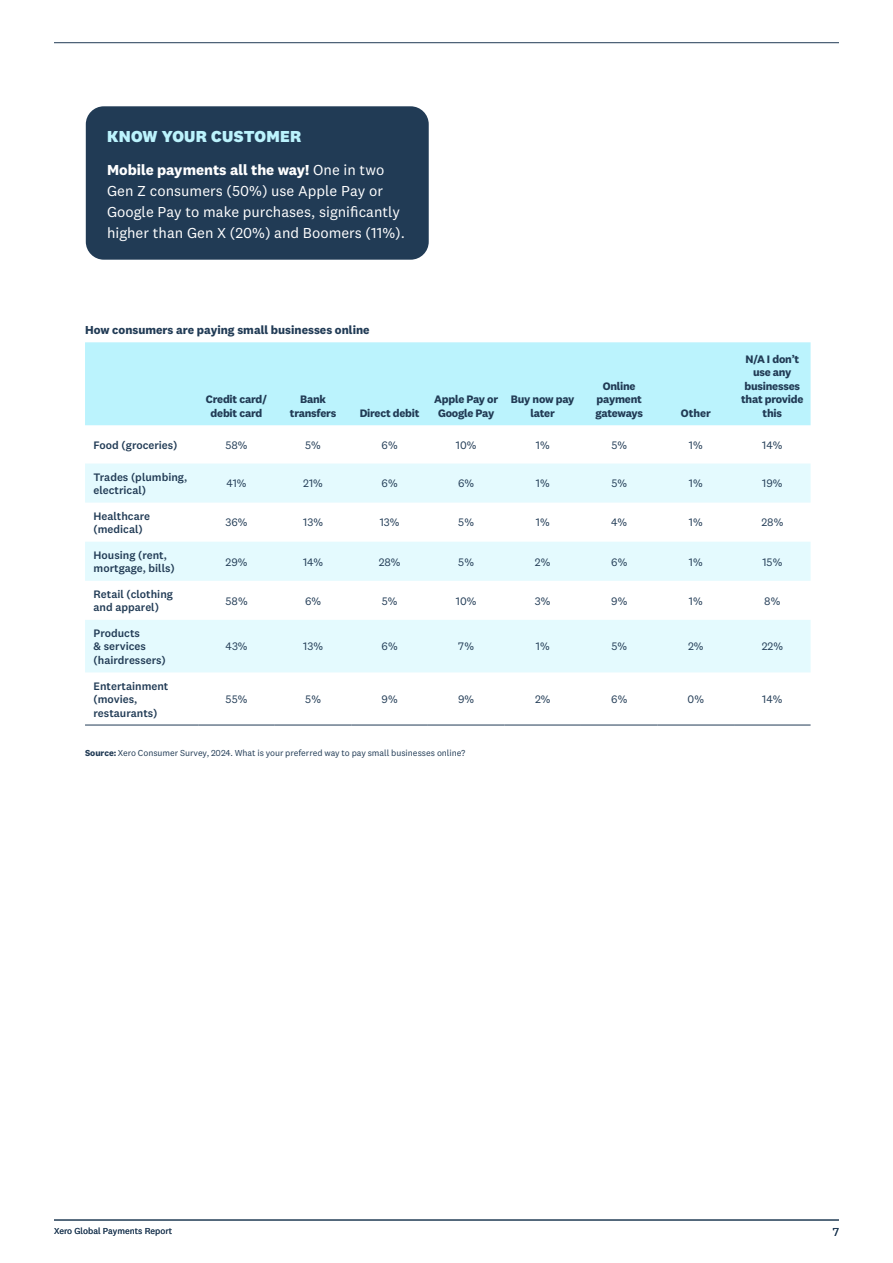
<style>
.page{position:relative;width:893px;height:1263px;background:#fff}
.page>*{position:absolute;margin:0;border:0;box-sizing:border-box;transform-origin:0 0}
.t1{font:800 16.5px "National 2";letter-spacing:.02em;color:#bbf3fd}
.t2{font:15px/21px "National 2";color:#fff}
.t3{font:700 12px "National 2";color:#213b55}
.t4{font:12px "National 2";color:#213b55}
.t5{font:500 11.25px/13.5px "National 2";color:#213b55}
.t6{font:700 11.25px/13.5px "National 2";letter-spacing:-.02em;color:#213b55;text-align:center}
.t7{font:11.25px "National 2";color:#213b55}
.t8{font:9px "National 2";color:#213b55}
.s1{font-weight:700}
</style>
<div class="page">
<hr style="left:54px;top:42px;width:785px;height:1px;background:#213b55">
<hr style="left:54px;top:1220px;width:785px;height:1px;background:#213b55">
<div style="left:85px;top:342px;width:726px;height:83px;background:#bbf3fd"></div>
<svg style="left:85px;top:463px;width:726px;height:209px;fill:#e4fafe"></svg>
<hr style="left:85px;top:725px;width:113px;height:1px;background:#213b55">
<hr style="left:198px;top:725px;width:77px;height:1px;background:#213b55">
<hr style="left:275px;top:725px;width:76px;height:1px;background:#213b55">
<hr style="left:351px;top:725px;width:77px;height:1px;background:#213b55">
<hr style="left:428px;top:725px;width:76px;height:1px;background:#213b55">
<hr style="left:504px;top:725px;width:77px;height:1px;background:#213b55">
<hr style="left:581px;top:725px;width:76px;height:1px;background:#213b55">
<hr style="left:657px;top:725px;width:77px;height:1px;background:#213b55">
<hr style="left:734px;top:725px;width:77px;height:1px;background:#213b55">
<div style="left:86px;top:106px;width:343px;height:154px;background:#213b55;border-radius:18px"></div>
<h1 class="t1" style="left:107px;top:126px;width:196px">KNOW YOUR CUSTOMER</h1>
<h2 class="t2" style="left:107px;top:160px;width:299px"><span class="s1">Mobile payments all the way!</span> One in two Gen Z consumers (50%) use Apple Pay or Google Pay to make purchases, significantly higher than Gen X (20%) and Boomers (11%).</h2>
<p class="t3" style="left:85px;top:323px;width:286px">How consumers are paying small businesses online</p>
<p class="t6" style="left:206px;top:392px;width:63px">Credit card/ debit card</p>
<p class="t6" style="left:290px;top:392px;width:48px">Bank transfers</p>
<p class="t6" style="left:360px;top:406px;width:61px">Direct debit</p>
<p class="t6" style="left:434px;top:392px;width:65px">Apple Pay or<br>Google Pay</p>
<p class="t6" style="left:511px;top:392px;width:65px">Buy now pay later</p>
<p class="t6" style="left:595px;top:379px;width:49px">Online payment gateways</p>
<p class="t6" style="left:681px;top:406px;width:32px">Other</p>
<p class="t6" style="left:741px;top:352px;width:64px">N/A I don’t use any businesses that provide this</p>
<p class="t5" style="left:94px;top:438px;width:86px">Food (groceries)</p>
<p class="t7" style="left:225px;top:438px;width:24px">58%</p>
<p class="t7" style="left:305px;top:438px;width:17px">5%</p>
<p class="t7" style="left:382px;top:438px;width:18px">6%</p>
<p class="t7" style="left:456px;top:438px;width:22px">10%</p>
<p class="t7" style="left:536px;top:438px;width:15px">1%</p>
<p class="t7" style="left:611px;top:438px;width:17px">5%</p>
<p class="t7" style="left:689px;top:438px;width:15px">1%</p>
<p class="t7" style="left:762px;top:438px;width:22px">14%</p>
<p class="t5" style="left:94px;top:470px;width:95px">Trades (plumbing, electrical)</p>
<p class="t7" style="left:226px;top:477px;width:22px">41%</p>
<p class="t7" style="left:303px;top:477px;width:21px">21%</p>
<p class="t7" style="left:382px;top:477px;width:18px">6%</p>
<p class="t7" style="left:458px;top:477px;width:18px">6%</p>
<p class="t7" style="left:536px;top:477px;width:15px">1%</p>
<p class="t7" style="left:611px;top:477px;width:17px">5%</p>
<p class="t7" style="left:689px;top:477px;width:15px">1%</p>
<p class="t7" style="left:762px;top:477px;width:22px">19%</p>
<p class="t5" style="left:94px;top:509px;width:58px">Healthcare (medical)</p>
<p class="t7" style="left:225px;top:516px;width:24px">36%</p>
<p class="t7" style="left:303px;top:516px;width:21px">13%</p>
<p class="t7" style="left:380px;top:516px;width:21px">13%</p>
<p class="t7" style="left:458px;top:516px;width:17px">5%</p>
<p class="t7" style="left:536px;top:516px;width:15px">1%</p>
<p class="t7" style="left:611px;top:516px;width:17px">4%</p>
<p class="t7" style="left:689px;top:516px;width:15px">1%</p>
<p class="t7" style="left:761px;top:516px;width:23px">28%</p>
<p class="t5" style="left:94px;top:548px;width:83px">Housing (rent, mortgage, bills)</p>
<p class="t7" style="left:226px;top:555px;width:23px">29%</p>
<p class="t7" style="left:303px;top:555px;width:22px">14%</p>
<p class="t7" style="left:379px;top:555px;width:23px">28%</p>
<p class="t7" style="left:458px;top:555px;width:17px">5%</p>
<p class="t7" style="left:535px;top:555px;width:17px">2%</p>
<p class="t7" style="left:611px;top:555px;width:18px">6%</p>
<p class="t7" style="left:689px;top:555px;width:15px">1%</p>
<p class="t7" style="left:762px;top:555px;width:22px">15%</p>
<p class="t5" style="left:94px;top:587px;width:81px">Retail (clothing and apparel)</p>
<p class="t7" style="left:225px;top:594px;width:24px">58%</p>
<p class="t7" style="left:305px;top:594px;width:18px">6%</p>
<p class="t7" style="left:382px;top:594px;width:17px">5%</p>
<p class="t7" style="left:456px;top:594px;width:22px">10%</p>
<p class="t7" style="left:535px;top:594px;width:17px">3%</p>
<p class="t7" style="left:611px;top:594px;width:18px">9%</p>
<p class="t7" style="left:689px;top:594px;width:15px">1%</p>
<p class="t7" style="left:764px;top:594px;width:18px">8%</p>
<p class="t5" style="left:94px;top:626px;width:74px">Products<br>&amp; services (hairdressers)</p>
<p class="t7" style="left:225px;top:640px;width:24px">43%</p>
<p class="t7" style="left:303px;top:640px;width:21px">13%</p>
<p class="t7" style="left:382px;top:640px;width:18px">6%</p>
<p class="t7" style="left:458px;top:640px;width:17px">7%</p>
<p class="t7" style="left:536px;top:640px;width:15px">1%</p>
<p class="t7" style="left:611px;top:640px;width:17px">5%</p>
<p class="t7" style="left:688px;top:640px;width:17px">2%</p>
<p class="t7" style="left:762px;top:640px;width:23px">22%</p>
<p class="t5" style="left:94px;top:679px;width:76px">Entertainment (movies, restaurants)</p>
<p class="t7" style="left:226px;top:692px;width:23px">55%</p>
<p class="t7" style="left:305px;top:692px;width:17px">5%</p>
<p class="t7" style="left:382px;top:692px;width:18px">9%</p>
<p class="t7" style="left:458px;top:692px;width:18px">9%</p>
<p class="t7" style="left:535px;top:692px;width:17px">2%</p>
<p class="t7" style="left:611px;top:692px;width:18px">6%</p>
<p class="t7" style="left:688px;top:692px;width:18px">0%</p>
<p class="t7" style="left:762px;top:692px;width:22px">14%</p>
<p class="t8" style="left:85px;top:748px;width:382px"><span class="s1">Source:</span> Xero Consumer Survey, 2024. What is your preferred way to pay small businesses online?</p>
<p class="t8" style="left:54px;top:1225px;width:120px">Xero Global Payments Report</p>
<p class="t4" style="left:833px;top:1225px;width:8px">7</p>
</div>
